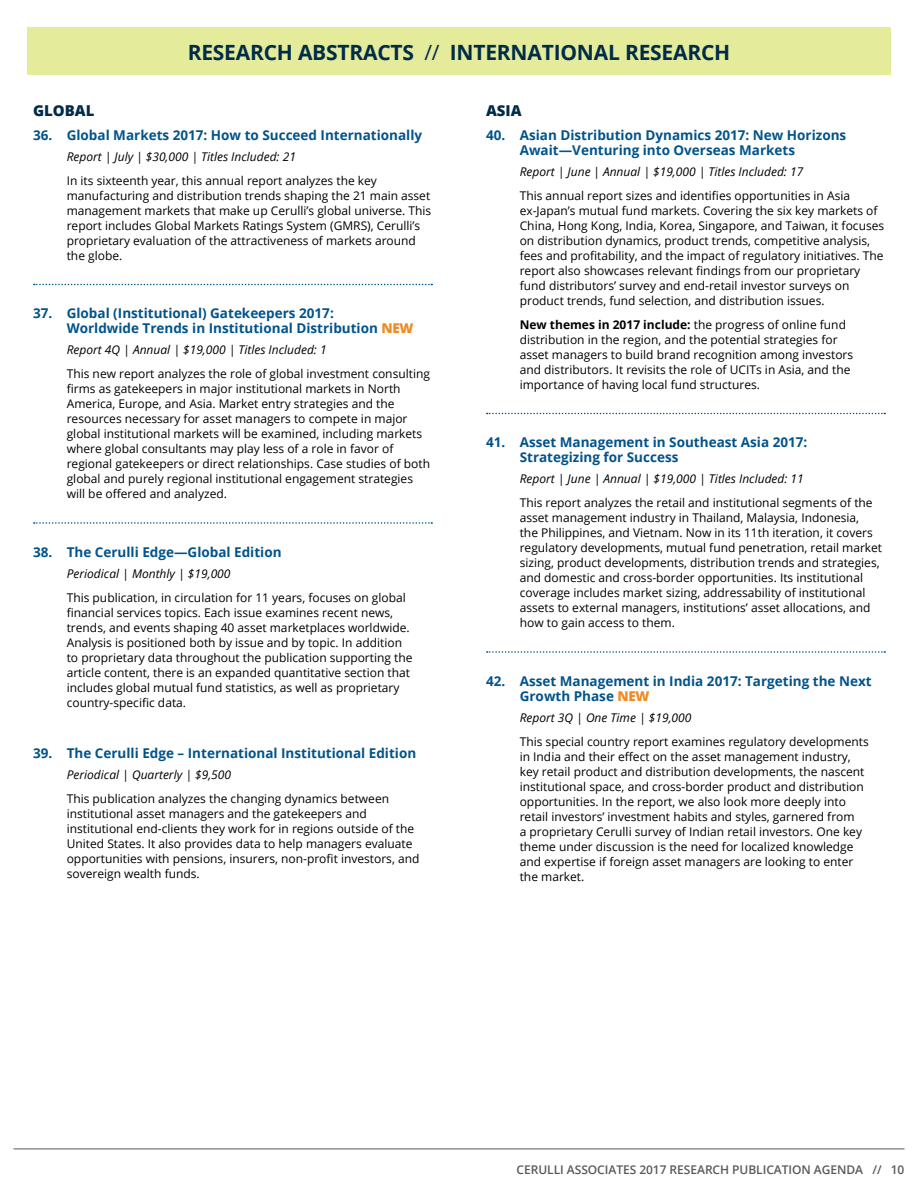
<style>
.page{position:relative;width:918px;height:1188px;background:#fff}
.page>*{position:absolute;margin:0;border:0;box-sizing:border-box;transform-origin:0 0}
.t1{font:700 21px "Open Sans";letter-spacing:-.01em;color:#002b49}
.t2{font:800 15px "Open Sans";color:#002b49}
.t3{font:700 13.5px/15px "Open Sans";color:#00538b}
.t4{font:12px/15px "Open Sans";color:#000}
.t5{font:italic 12px "Open Sans";color:#000}
.t6{font:600 12px "Open Sans";letter-spacing:-.005em;color:#58595b}
.s1{font-weight:400}
.s2{font-weight:800;color:#f18a21}
.s3{font-weight:700}
</style>
<div class="page">
<div style="left:27px;top:27px;width:864px;height:47px;background:#e4eb9a"></div>
<hr style="left:14px;top:1149px;width:890px;height:1px;background:#58595b">
<svg style="left:34px;top:284px;width:398px;height:1px"></svg>
<svg style="left:34px;top:522px;width:398px;height:2px"></svg>
<svg style="left:487px;top:413px;width:398px;height:1px"></svg>
<svg style="left:487px;top:651px;width:398px;height:2px"></svg>
<h1 class="t1" style="left:188px;top:38px;width:544px">RESEARCH ABSTRACTS <span class="s1">//</span> INTERNATIONAL RESEARCH</h1>
<p class="t2" style="left:33px;top:99px;width:63px">GLOBAL</p>
<p class="t3" style="left:33px;top:127px;width:391px">36. Global Markets 2017: How to Succeed Internationally</p>
<p class="t5" style="left:67px;top:148px;width:231px">Report | July | $30,000 | Titles Included: 21</p>
<p class="t4" style="left:67px;top:173px;width:366px">In its sixteenth year, this annual report analyzes the key manufacturing and distribution trends shaping the 21 main asset management markets that make up Cerulli’s global universe. This report includes Global Markets Ratings System (GMRS), Cerulli’s proprietary evaluation of the attractiveness of markets around the globe.</p>
<p class="t3" style="left:67px;top:305px;width:348px;text-indent:-34px">37. Global (Institutional) Gatekeepers 2017:<br>Worldwide Trends in Institutional Distribution <span class="s2">NEW</span></p>
<p class="t5" style="left:67px;top:342px;width:262px">Report 4Q | Annual | $19,000 | Titles Included: 1</p>
<p class="t4" style="left:67px;top:366px;width:365px">This new report analyzes the role of global investment consulting firms as gatekeepers in major institutional markets in North America, Europe, and Asia. Market entry strategies and the resources necessary for asset managers to compete in major global institutional markets will be examined, including markets where global consultants may play less of a role in favor of regional gatekeepers or direct relationships. Case studies of both global and purely regional institutional engagement strategies will be offered and analyzed.</p>
<p class="t3" style="left:33px;top:544px;width:250px">38. The Cerulli Edge—Global Edition</p>
<p class="t5" style="left:67px;top:565px;width:165px">Periodical | Monthly | $19,000</p>
<p class="t4" style="left:67px;top:590px;width:347px">This publication, in circulation for 11 years, focuses on global financial services topics. Each issue examines recent news, trends, and events shaping 40 asset marketplaces worldwide.<br>Analysis is positioned both by issue and by topic. In addition to proprietary data throughout the publication supporting the article content, there is an expanded quantitative section that includes global mutual fund statistics, as well as proprietary country-specific data.</p>
<p class="t3" style="left:33px;top:745px;width:385px">39. The Cerulli Edge – International Institutional Edition</p>
<p class="t5" style="left:67px;top:766px;width:166px">Periodical | Quarterly | $9,500</p>
<p class="t4" style="left:67px;top:791px;width:354px">This publication analyzes the changing dynamics between institutional asset managers and the gatekeepers and institutional end-clients they work for in regions outside of the United States. It also provides data to help managers evaluate opportunities with pensions, insurers, non-profit investors, and sovereign wealth funds.</p>
<p class="t2" style="left:486px;top:99px;width:37px">ASIA</p>
<p class="t3" style="left:520px;top:127px;width:328px;text-indent:-34px">40. Asian Distribution Dynamics 2017: New Horizons<br>Await—Venturing into Overseas Markets</p>
<p class="t5" style="left:520px;top:163px;width:285px">Report | June | Annual | $19,000 | Titles Included: 17</p>
<p class="t4" style="left:520px;top:188px;width:366px">This annual report sizes and identifies opportunities in Asia ex-Japan’s mutual fund markets. Covering the six key markets of China, Hong Kong, India, Korea, Singapore, and Taiwan, it focuses on distribution dynamics, product trends, competitive analysis, fees and profitability, and the impact of regulatory initiatives. The report also showcases relevant findings from our proprietary fund distributors’ survey and end-retail investor surveys on product trends, fund selection, and distribution issues.</p>
<p class="t4" style="left:520px;top:317px;width:335px"><span class="s3">New themes in 2017 include:</span> the progress of online fund distribution in the region, and the potential strategies for asset managers to build brand recognition among investors and distributors. It revisits the role of UCITs in Asia, and the importance of having local fund structures.</p>
<p class="t3" style="left:520px;top:434px;width:289px;text-indent:-34px">41. Asset Management in Southeast Asia 2017:<br>Strategizing for Success</p>
<p class="t5" style="left:520px;top:471px;width:286px">Report | June | Annual | $19,000 | Titles Included: 11</p>
<p class="t4" style="left:520px;top:495px;width:364px">This report analyzes the retail and institutional segments of the asset management industry in Thailand, Malaysia, Indonesia,<br>the Philippines, and Vietnam. Now in its 11th iteration, it covers regulatory developments, mutual fund penetration, retail market sizing, product developments, distribution trends and strategies, and domestic and cross-border opportunities. Its institutional coverage includes market sizing, addressability of institutional assets to external managers, institutions’ asset allocations, and how to gain access to them.</p>
<p class="t3" style="left:520px;top:673px;width:353px;text-indent:-34px">42. Asset Management in India 2017: Targeting the Next<br>Growth Phase <span class="s2">NEW</span></p>
<p class="t5" style="left:520px;top:709px;width:173px">Report 3Q | One Time | $19,000</p>
<p class="t4" style="left:520px;top:734px;width:351px">This special country report examines regulatory developments in India and their effect on the asset management industry, key retail product and distribution developments, the nascent institutional space, and cross-border product and distribution opportunities. In the report, we also look more deeply into retail investors’ investment habits and styles, garnered from<br>a proprietary Cerulli survey of Indian retail investors. One key theme under discussion is the need for localized knowledge and expertise if foreign asset managers are looking to enter the market.</p>
<p class="t6" style="left:517px;top:1162px;width:389px">CERULLI ASSOCIATES 2017 RESEARCH PUBLICATION AGENDA // 10</p>
</div>
